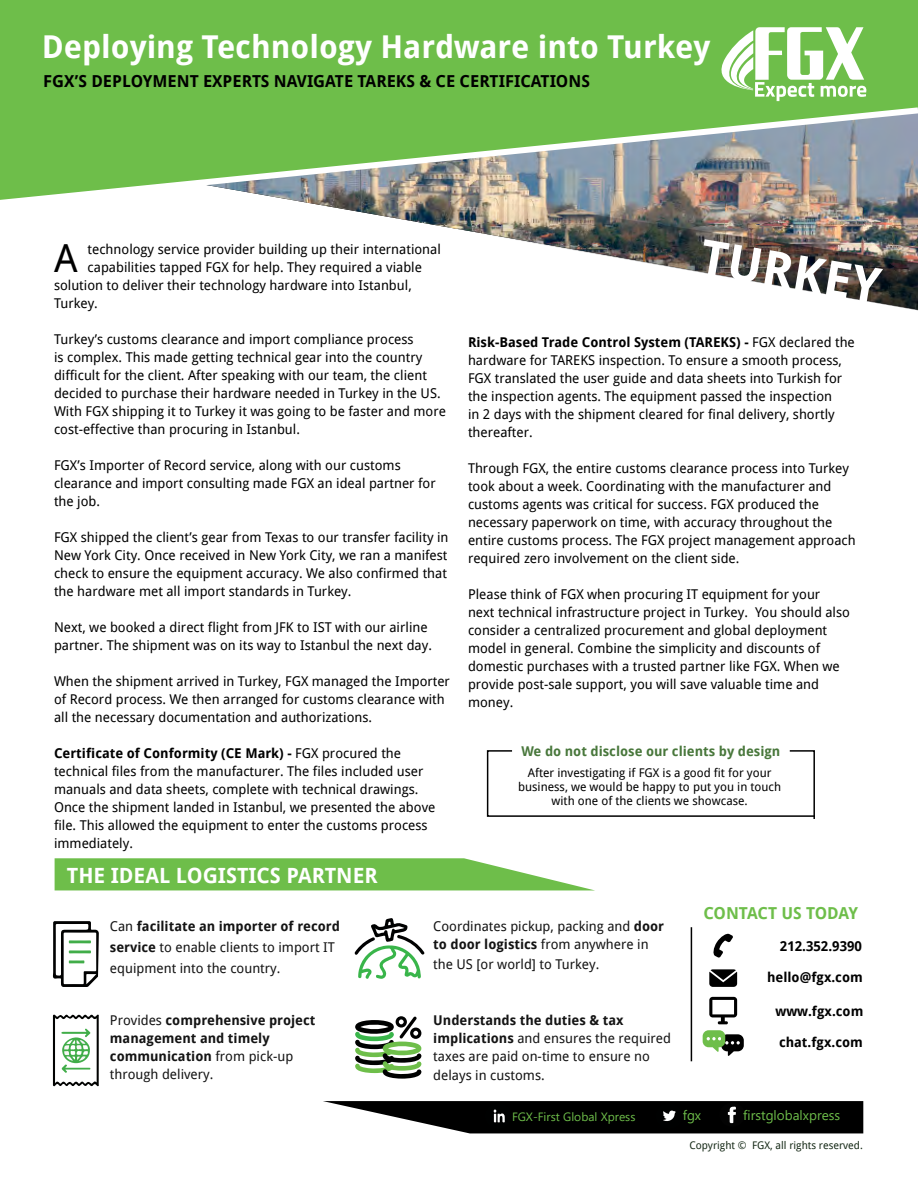
<style>
.page{position:relative;width:918px;height:1188px;background:#fff}
.page>*{position:absolute;margin:0;border:0;box-sizing:border-box;transform-origin:0 0}
.t1{font:700 49.5px "Droid Sans";color:#fff}
.t2{font:38.7px "Droid Sans";color:#000}
.t3{font:700 31.5px "Droid Sans";color:#fff}
.t4{font:700 21px "Droid Sans";color:#fff}
.t5{font:700 16.5px "Droid Sans";color:#000}
.t6{font:700 16.5px "Droid Sans";letter-spacing:-.01em;color:#6ebe4a}
.t7{font:13.5px/18px "Droid Sans";color:#000}
.t8{font:13.5px/18px "Droid Sans";color:#141414}
.t9{font:700 13.5px/18px "Droid Sans";color:#141414}
.t10{font:700 13.5px "Droid Sans";color:#000}
.t11{font:700 13.5px "Droid Sans";color:#48773b}
.t12{font:13.5px "Segoe UI";color:#6ebe4a}
.t13{font:12px/14.4px "Droid Sans";color:#000;text-align:center}
.t14{font:12px "Segoe UI";color:#6ebe4a}
.t15{font:10.5px "Droid Sans";color:#162a17}
.s1{font-weight:700}
.s2{font-weight:400}
</style>
<div class="page">
<div style="left:0;top:0;width:918px;height:104px;background:#6ebe4a"></div>
<svg style="left:706px;top:27px;width:160px;height:74px"></svg>
<img style="left:355px;top:211px;width:563px;height:100px">
<svg style="left:709px;top:969px;width:28px;height:18px"></svg>
<svg style="left:703px;top:1030px;width:41px;height:26px"></svg>
<svg style="left:709px;top:997px;width:28px;height:27px"></svg>
<svg style="left:713px;top:933px;width:20px;height:25px"></svg>
<svg style="left:323px;top:1101px;width:540px;height:32px;background:#272727"></svg>
<svg style="left:55px;top:858px;width:538px;height:32px;background:#80c660"></svg>
<svg style="left:52px;top:921px;width:47px;height:66px"></svg>
<svg style="left:354px;top:918px;width:71px;height:61px"></svg>
<svg style="left:53px;top:1014px;width:46px;height:73px"></svg>
<svg style="left:355px;top:1016px;width:67px;height:63px"></svg>
<hr style="left:691px;top:927px;width:1px;height:134px;background:#000">
<svg style="left:0;top:104px;width:918px;height:107px;background:#8db57f"></svg>
<svg style="left:912px;top:104px;width:6px;height:106px"></svg>
<svg style="left:486px;top:750px;width:329px;height:69px"></svg>
<h3 class="t3" style="left:42px;top:28px;width:670px">Deploying Technology Hardware into Turkey</h3>
<p class="t5" style="left:43px;top:71px;width:548px">FGX’S DEPLOYMENT EXPERTS NAVIGATE TAREKS &amp; CE CERTIFICATIONS</p>
<h2 class="t2" style="left:54px;top:236px;width:25px">A</h2>
<p class="t7" style="left:88px;top:241px;width:355px">technology service provider building up their international</p>
<p class="t7" style="left:88px;top:259px;width:336px">capabilities tapped FGX for help. They required a viable</p>
<p class="t7" style="left:54px;top:277px;width:359px">solution to deliver their technology hardware into Istanbul,</p>
<p class="t7" style="left:54px;top:295px;width:45px">Turkey.</p>
<p class="t7" style="left:54px;top:331px;width:393px">Turkey’s customs clearance and import compliance process<br>is complex. This made getting technical gear into the country difficult for the client. After speaking with our team, the client decided to purchase their hardware needed in Turkey in the US.<br>With FGX shipping it to Turkey it was going to be faster and more cost-effective than procuring in Istanbul.</p>
<p class="t7" style="left:54px;top:457px;width:383px">FGX’s Importer of Record service, along with our customs clearance and import consulting made FGX an ideal partner for the job.</p>
<p class="t7" style="left:54px;top:529px;width:396px">FGX shipped the client’s gear from Texas to our transfer facility in New York City. Once received in New York City, we ran a manifest check to ensure the equipment accuracy. We also confirmed that the hardware met all import standards in Turkey.</p>
<p class="t7" style="left:54px;top:619px;width:380px">Next, we booked a direct flight from JFK to IST with our airline partner. The shipment was on its way to Istanbul the next day.</p>
<p class="t7" style="left:54px;top:673px;width:398px">When the shipment arrived in Turkey, FGX managed the Importer of Record process. We then arranged for customs clearance with all the necessary documentation and authorizations.</p>
<p class="t7" style="left:54px;top:745px;width:383px"><span class="s1">Certificate of Conformity (CE Mark) -</span> FGX procured the technical files from the manufacturer. The files included user manuals and data sheets, complete with technical drawings.<br>Once the shipment landed in Istanbul, we presented the above file. This allowed the equipment to enter the customs process immediately.</p>
<h1 class="t1" style="left:706px;top:228px;width:183px;rotate:10deg">TURKEY</h1>
<p class="t7" style="left:468px;top:333px;width:388px"><span class="s1">Risk-Based Trade Control System (TAREKS) -</span> FGX declared the hardware for TAREKS inspection. To ensure a smooth process, FGX translated the user guide and data sheets into Turkish for the inspection agents. The equipment passed the inspection<br>in 2 days with the shipment cleared for final delivery, shortly thereafter.</p>
<p class="t7" style="left:468px;top:459px;width:389px">Through FGX, the entire customs clearance process into Turkey took about a week. Coordinating with the manufacturer and customs agents was critical for success. FGX produced the necessary paperwork on time, with accuracy throughout the entire customs process. The FGX project management approach required zero involvement on the client side.</p>
<p class="t7" style="left:468px;top:585px;width:384px">Please think of FGX when procuring IT equipment for your next technical infrastructure project in Turkey. You should also consider a centralized procurement and global deployment model in general. Combine the simplicity and discounts of domestic purchases with a trusted partner like FGX. When we provide post-sale support, you will save valuable time and money.</p>
<p class="t11" style="left:521px;top:744px;width:261px">We do not disclose our clients by design</p>
<p class="t13" style="left:518px;top:765px;width:265px">After investigating if FGX is a good fit for your business, we would be happy to put you in touch with one of the clients we showcase.</p>
<h3 class="t4" style="left:67px;top:863px;width:312px">THE IDEAL LOGISTICS PARTNER</h3>
<p class="t8" style="left:110px;top:916px;width:232px;line-height:21px">Can <span class="s1">facilitate an importer of record service</span> to enable clients to import IT equipment into the country.</p>
<p class="t9" style="left:110px;top:1011px;width:207px"><span class="s2">Provides</span> comprehensive project management and timely communication <span class="s2">from pick-up through delivery.</span></p>
<p class="t8" style="left:433px;top:918px;width:232px">Coordinates pickup, packing and <span class="s1">door to door logistics</span> from anywhere in</p>
<p class="t8" style="left:433px;top:955px;width:168px">the US [or world] to Turkey.</p>
<p class="t8" style="left:433px;top:1011px;width:239px"><span class="s1">Understands the duties &amp; tax implications</span> and ensures the required taxes are paid on-time to ensure no</p>
<p class="t8" style="left:433px;top:1066px;width:113px">delays in customs.</p>
<p class="t6" style="left:703px;top:904px;width:156px">CONTACT US TODAY</p>
<p class="t10" style="left:780px;top:938px;width:84px">212.352.9390</p>
<p class="t10" style="left:767px;top:969px;width:97px">hello@fgx.com</p>
<p class="t10" style="left:775px;top:1004px;width:89px">www.fgx.com</p>
<p class="t10" style="left:779px;top:1034px;width:85px">chat.fgx.com</p>
<p class="t14" style="left:512px;top:1105px;width:125px">FGX-First Global Xpress</p>
<p class="t12" style="left:743px;top:1102px;width:99px">firstglobalxpress</p>
<p class="t12" style="left:683px;top:1102px;width:20px">fgx</p>
<p class="t15" style="left:689px;top:1139px;width:175px">Copyright © FGX, all rights reserved.</p>
</div>
